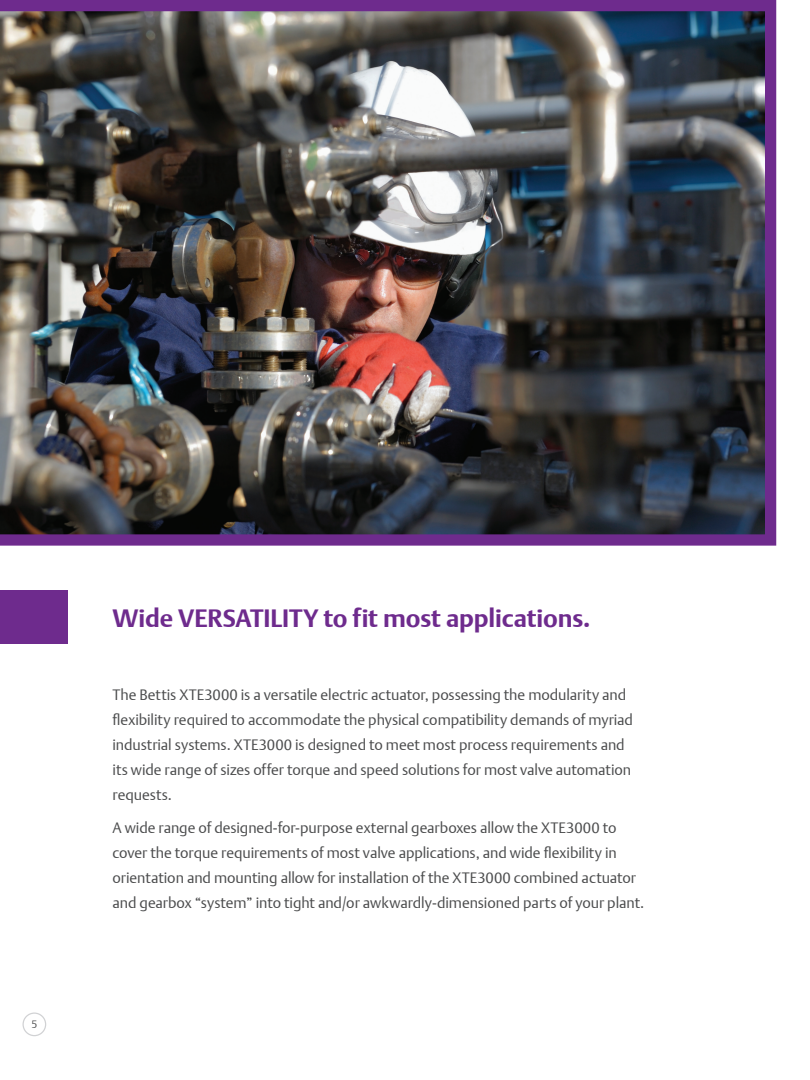
<style>
.page{position:relative;width:810px;height:1080px;background:#fff}
.page>*{position:absolute;margin:0;border:0;box-sizing:border-box;transform-origin:0 0}
.t1{font:700 25px "DTL Argo T";letter-spacing:-.005em;color:#6e2b8d}
.t2{font:15px/25px "DTL Argo T Light";letter-spacing:-.005em;color:#4b4c4d}
.t3{font:10.62px "DTL Argo T Light";color:#4b4c4d}
</style>
<div class="page">
<div style="left:22px;top:1012px;width:24px;height:24px;border:1px solid #d1d2d4;border-radius:50%"></div>
<div style="left:0;top:591px;width:68px;height:53px;background:#6e2b8d"></div>
<img style="left:0;top:0;width:776px;height:546px">
<p class="t3" style="left:31px;top:1018px;width:7px">5</p>
<p class="t1" style="left:112px;top:603px;width:480px">Wide VERSATILITY to fit most applications.</p>
<p class="t2" style="left:112px;top:682px;width:522px">The Bettis XTE3000 is a versatile electric actuator, possessing the modularity and flexibility required to accommodate the physical compatibility demands of myriad industrial systems. XTE3000 is designed to meet most process requirements and its wide range of sizes offer torque and speed solutions for most valve automation requests.</p>
<p class="t2" style="left:112px;top:815px;width:533px">A wide range of designed-for-purpose external gearboxes allow the XTE3000 to cover the torque requirements of most valve applications, and wide flexibility in orientation and mounting allow for installation of the XTE3000 combined actuator and gearbox “system” into tight and/or awkwardly-dimensioned parts of your plant.</p>
</div>
